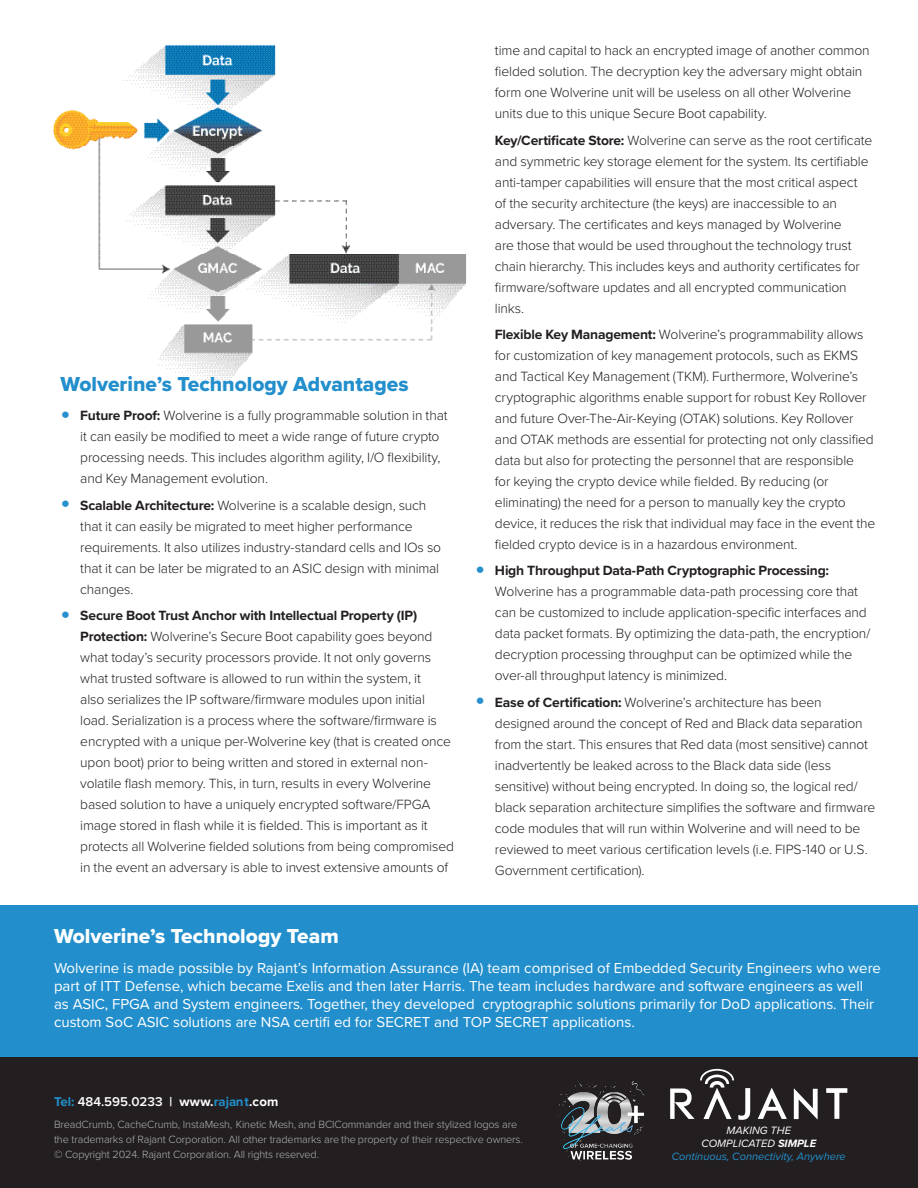
<style>
.page{position:relative;width:918px;height:1188px;background:#fff}
.page>*{position:absolute;margin:0;border:0;box-sizing:border-box;transform-origin:0 0}
.t1{font:21px "Proxima Nova Extrabld";color:#228fcc}
.t2{font:21px "Proxima Nova Extrabld";color:#fff}
.t3{font:15px/18px "Proxima Nova";color:#fff}
.t4{font:300 13.8px/21px "Proxima Nova";letter-spacing:-.01em;color:#231f20}
.t5{font:600 13.2px "Proxima Nova";color:#fff}
.t6{font:italic 11.1px "Proxima Nova";color:#228fcc}
.t7{font:italic 11.1px "Proxima Nova";color:#fff}
.t8{font:300 10.8px/14.2px "Proxima Nova";letter-spacing:-.01em;color:#b2b3b7}
.s1{font-weight:400;font-size:30px;color:#2890cf}
.s2{font-weight:700}
.s3{font-weight:700;color:#228fcc}
</style>
<div class="page">
<div style="left:0;top:1057px;width:918px;height:131px;background:#231f20"></div>
<div style="left:0;top:905px;width:918px;height:152px;background:#228fcc"></div>
<img style="left:53px;top:45px;width:413px;height:345px">
<img style="left:558px;top:1081px;width:87px;height:80px">
<svg style="left:826px;top:1088px;width:21px;height:31px"></svg>
<svg style="left:794px;top:1088px;width:24px;height:32px"></svg>
<svg style="left:758px;top:1088px;width:29px;height:31px"></svg>
<svg style="left:670px;top:1069px;width:80px;height:51px"></svg>
<p class="t1" style="left:61px;top:368px;width:350px">Wolverine’s Technology Advantages</p>
<p class="t4" style="left:80px;top:405px;width:369px;text-indent:-20px"><span class="s1">•</span> <span class="s2">Future Proof:</span> Wolverine is a fully programmable solution in that it can easily be modified to meet a wide range of future crypto processing needs. This includes algorithm agility, I/O flexibility, and Key Management evolution.</p>
<p class="t4" style="left:80px;top:494px;width:362px;text-indent:-20px"><span class="s1">•</span> <span class="s2">Scalable Architecture:</span> Wolverine is a scalable design, such that it can easily be migrated to meet higher performance requirements. It also utilizes industry-standard cells and IOs so that it can be later be migrated to an ASIC design with minimal changes.</p>
<p class="t4" style="left:80px;top:604px;width:375px;text-indent:-20px"><span class="s1">•</span> <span class="s2">Secure Boot Trust Anchor with Intellectual Property (IP)<br>Protection:</span> Wolverine’s Secure Boot capability goes beyond what today’s security processors provide. It not only governs what trusted software is allowed to run within the system, it<br>also serializes the IP software/firmware modules upon initial load. Serialization is a process where the software/firmware is encrypted with a unique per-Wolverine key (that is created once upon boot) prior to being written and stored in external non&shy;volatile flash memory. This, in turn, results in every Wolverine based solution to have a uniquely encrypted software/FPGA image stored in flash while it is fielded. This is important as it protects all Wolverine fielded solutions from being compromised in the event an adversary is able to invest extensive amounts of</p>
<p class="t4" style="left:495px;top:39px;width:376px">time and capital to hack an encrypted image of another common fielded solution. The decryption key the adversary might obtain form one Wolverine unit will be useless on all other Wolverine units due to this unique Secure Boot capability.</p>
<p class="t4" style="left:495px;top:129px;width:379px;text-indent:-20px"><span class="s1">•</span> <span class="s2">Key/Certificate Store:</span> Wolverine can serve as the root certificate and symmetric key storage element for the system. Its certifiable anti-tamper capabilities will ensure that the most critical aspect of the security architecture (the keys) are inaccessible to an adversary. The certificates and keys managed by Wolverine<br>are those that would be used throughout the technology trust chain hierarchy. This includes keys and authority certificates for firmware/software updates and all encrypted communication links.</p>
<p class="t4" style="left:495px;top:323px;width:382px;text-indent:-20px"><span class="s1">•</span> <span class="s2">Flexible Key Management:</span> Wolverine’s programmability allows for customization of key management protocols, such as EKMS and Tactical Key Management (TKM). Furthermore, Wolverine’s cryptographic algorithms enable support for robust Key Rollover and future Over-The-Air-Keying (OTAK) solutions. Key Rollover and OTAK methods are essential for protecting not only classified data but also for protecting the personnel that are responsible<br>for keying the crypto device while fielded. By reducing (or eliminating) the need for a person to manually key the crypto device, it reduces the risk that individual may face in the event the fielded crypto device is in a hazardous environment.</p>
<p class="t4" style="left:495px;top:559px;width:377px;text-indent:-20px"><span class="s1">•</span> <span class="s2">High Throughput Data-Path Cryptographic Processing:<br></span>Wolverine has a programmable data-path processing core that can be customized to include application-specific interfaces and data packet formats. By optimizing the data-path, the encryption/ decryption processing throughput can be optimized while the over-all throughput latency is minimized.</p>
<p class="t4" style="left:495px;top:691px;width:382px;text-indent:-20px"><span class="s1">•</span> <span class="s2">Ease of Certification:</span> Wolverine’s architecture has been designed around the concept of Red and Black data separation from the start. This ensures that Red data (most sensitive) cannot inadvertently be leaked across to the Black data side (less sensitive) without being encrypted. In doing so, the logical red/ black separation architecture simplifies the software and firmware code modules that will run within Wolverine and will need to be reviewed to meet various certification levels (i.e. FIPS-140 or U.S.<br>Government certification).</p>
<p class="t2" style="left:54px;top:921px;width:286px">Wolverine’s Technology Team</p>
<p class="t3" style="left:54px;top:959px;width:829px">Wolverine is made possible by Rajant’s Information Assurance (IA) team comprised of Embedded Security Engineers who were part of ITT Defense, which became Exelis and then later Harris. The team includes hardware and software engineers as well as ASIC, FPGA and System engineers. Together, they developed cryptographic solutions primarily for DoD applications. Their custom SoC ASIC solutions are NSA certifi ed for SECRET and TOP SECRET applications.</p>
<p class="t5" style="left:54px;top:1092px;width:226px"><span class="s3">Tel:</span> 484.595.0233 <span class="s2">| www.</span><span class="s3">rajant</span><span class="s2">.com</span></p>
<p class="t8" style="left:54px;top:1117px;width:470px">BreadCrumb, CacheCrumb, InstaMesh, Kinetic Mesh, and BCICommander and their stylized logos are the trademarks of Rajant Corporation. All other trademarks are the property of their respective owners.</p>
<p class="t8" style="left:54px;top:1147px;width:267px">© Copyright 2024. Rajant Corporation. All rights reserved.</p>
<p class="t7" style="left:727px;top:1122px;width:66px">MAKING THE</p>
<p class="t7" style="left:701px;top:1135px;width:116px">COMPLICATED <span class="s2">SIMPLE</span></p>
<p class="t6" style="left:672px;top:1148px;width:176px">Continuous, Connectivity, Anywhere</p>
</div>
